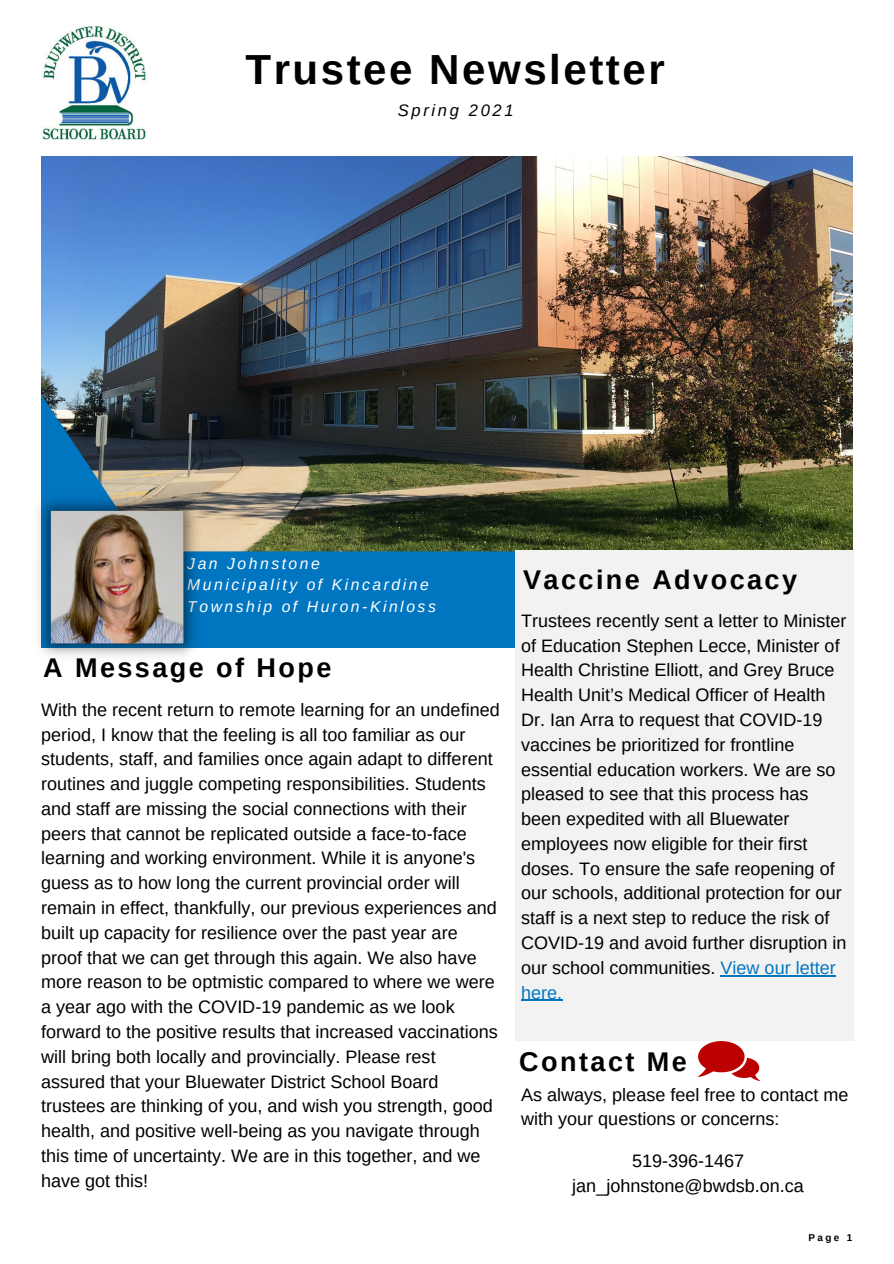
<style>
.page{position:relative;width:894px;height:1264px;background:#fff}
.page>*{position:absolute;margin:0;border:0;box-sizing:border-box;transform-origin:0 0}
.t1{font:700 42px "Arimo";letter-spacing:.06em;color:#000}
.t2{font:700 27px "Arimo";letter-spacing:.09em;color:#000}
.t3{font:18px/24.8px "Arimo";color:#000}
.t4{font:italic 16.5px "Arimo";letter-spacing:.16em;color:#000}
.t5{font:italic 15.75px "Arimo";letter-spacing:.16em;color:#fff}
.t6{font:700 9.9px "Arimo";color:#000}
.s1{color:#0075c0}
</style>
<div class="page">
<img style="left:41px;top:156px;width:811px;height:234px">
<img style="left:41px;top:390px;width:811px;height:258px">
<img style="left:41px;top:27px;width:105px;height:112px">
<img style="left:698px;top:1041px;width:61px;height:39px">
<img style="left:38px;top:488px;width:167px;height:168px">
<div style="left:515px;top:550px;width:337px;height:490px;background:#f2f2f2"></div>
<hr style="left:720px;top:974px;width:115px;height:2px;background:#0075c0">
<hr style="left:521px;top:999px;width:41px;height:1px;background:#0075c0">
<p class="t1" style="left:245px;top:46px;width:420px">Trustee Newsletter</p>
<p class="t4" style="left:397px;top:101px;width:117px">Spring 2021</p>
<p class="t5" style="left:187px;top:555px;width:134px">Jan Johnstone</p>
<p class="t5" style="left:187px;top:576px;width:243px">Municipality of Kincardine</p>
<p class="t5" style="left:187px;top:597px;width:250px">Township of Huron-Kinloss</p>
<p class="t2" style="left:43px;top:652px;width:290px">A Message of Hope</p>
<p class="t3" style="left:41px;top:697px;width:460px">With the recent return to remote learning for an undefined period, I know that the feeling is all too familiar as our students, staff, and families once again adapt to different routines and juggle competing responsibilities. Students and staff are missing the social connections with their peers that cannot be replicated outside a face-to-face learning and working environment. While it is anyone's guess as to how long the current provincial order will remain in effect, thankfully, our previous experiences and built up capacity for resilience over the past year are proof that we can get through this again. We also have more reason to be optmistic compared to where we were a year ago with the COVID-19 pandemic as we look forward to the positive results that increased vaccinations will bring both locally and provincially. Please rest assured that your Bluewater District School Board trustees are thinking of you, and wish you strength, good health, and positive well-being as you navigate through this time of uncertainty. We are in this together, and we have got this!</p>
<p class="t2" style="left:523px;top:564px;width:275px">Vaccine Advocacy</p>
<p class="t3" style="left:521px;top:608px;width:327px">Trustees recently sent a letter to Minister of Education Stephen Lecce, Minister of Health Christine Elliott, and Grey Bruce Health Unit’s Medical Officer of Health Dr. Ian Arra to request that COVID-19 vaccines be prioritized for frontline essential education workers. We are so pleased to see that this process has been expedited with all Bluewater employees now eligible for their first doses. To ensure the safe reopening of our schools, additional protection for our staff is a next step to reduce the risk of COVID-19 and avoid further disruption in our school communities. <span class="s1">View our letter here.</span></p>
<p class="t2" style="left:519px;top:1046px;width:169px">Contact Me</p>
<p class="t3" style="left:521px;top:1082px;width:329px">As always, please feel free to contact me with your questions or concerns:</p>
<p class="t3" style="left:632px;top:1148px;width:114px">519-396-1467</p>
<p class="t3" style="left:572px;top:1173px;width:233px">jan_johnstone@bwdsb.on.ca</p>
<p class="t6" style="left:808px;top:1232px;width:45px">Page 1</p>
</div>
